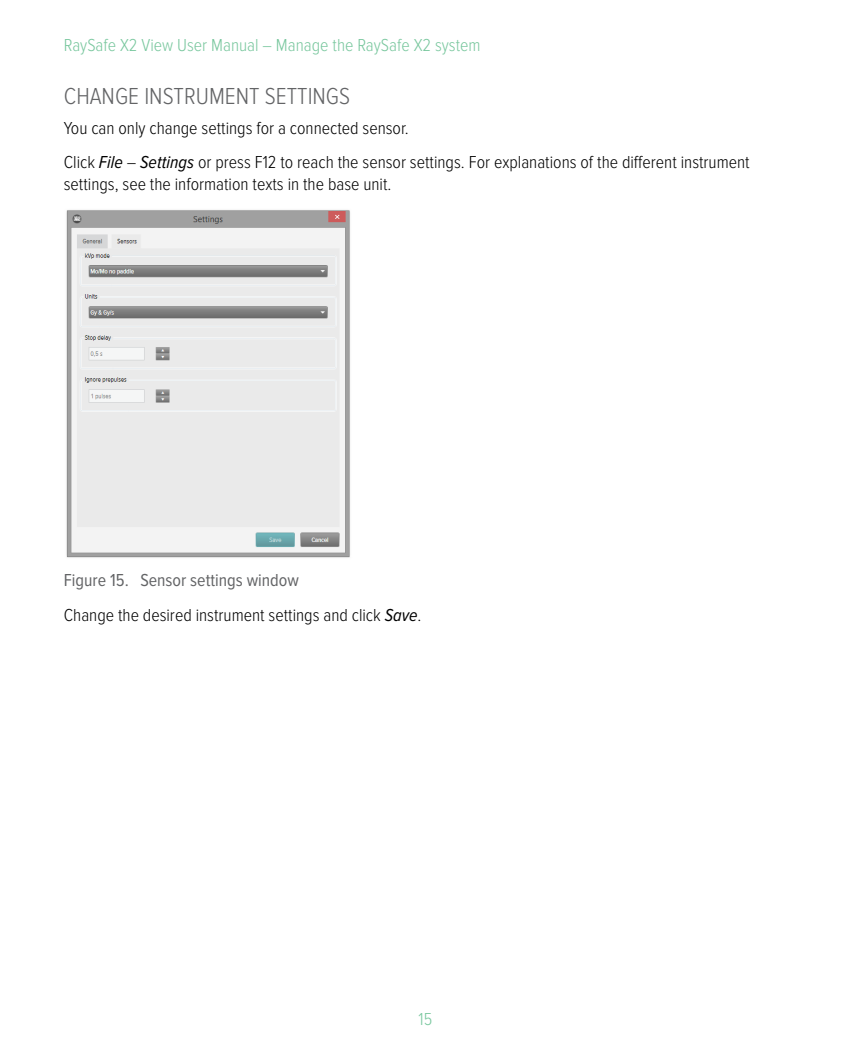
<style>
.page{position:relative;width:851px;height:1063px;background:#fff}
.page>*{position:absolute;margin:0;border:0;box-sizing:border-box;transform-origin:0 0}
.t1{font:300 24px "Proxima Nova Cond";color:#636466}
.t2{font:300 18px/34.3px "Proxima Nova Cond";color:#000}
.t3{font:300 18px "Proxima Nova Cond";color:#79c79e}
.s1{font-weight:400;font-style:italic}
.s2{font-weight:400;color:#636466}
</style>
<div class="page">
<img style="left:66px;top:210px;width:284px;height:348px">
<p class="t3" style="left:64px;top:35px;width:418px">RaySafe X2 View User Manual – Manage the RaySafe X2 system</p>
<h1 class="t1" style="left:64px;top:83px;width:288px">CHANGE INSTRUMENT SETTINGS</h1>
<p class="t2" style="left:64px;top:111px;width:687px">You can only change settings for a connected sensor.<br>Click <span class="s1">File</span> – <span class="s1">Settings</span> or press F12 to reach the sensor settings. For explanations of the different instrument</p>
<p class="t2" style="left:64px;top:167px;width:329px">settings, see the information texts in the base unit.</p>
<p class="t2" style="left:64px;top:564px;width:359px"><span class="s2">Figure 15. Sensor settings window<br></span>Change the desired instrument settings and click <span class="s1">Save</span>.</p>
<p class="t3" style="left:418px;top:1009px;width:15px">15</p>
</div>
